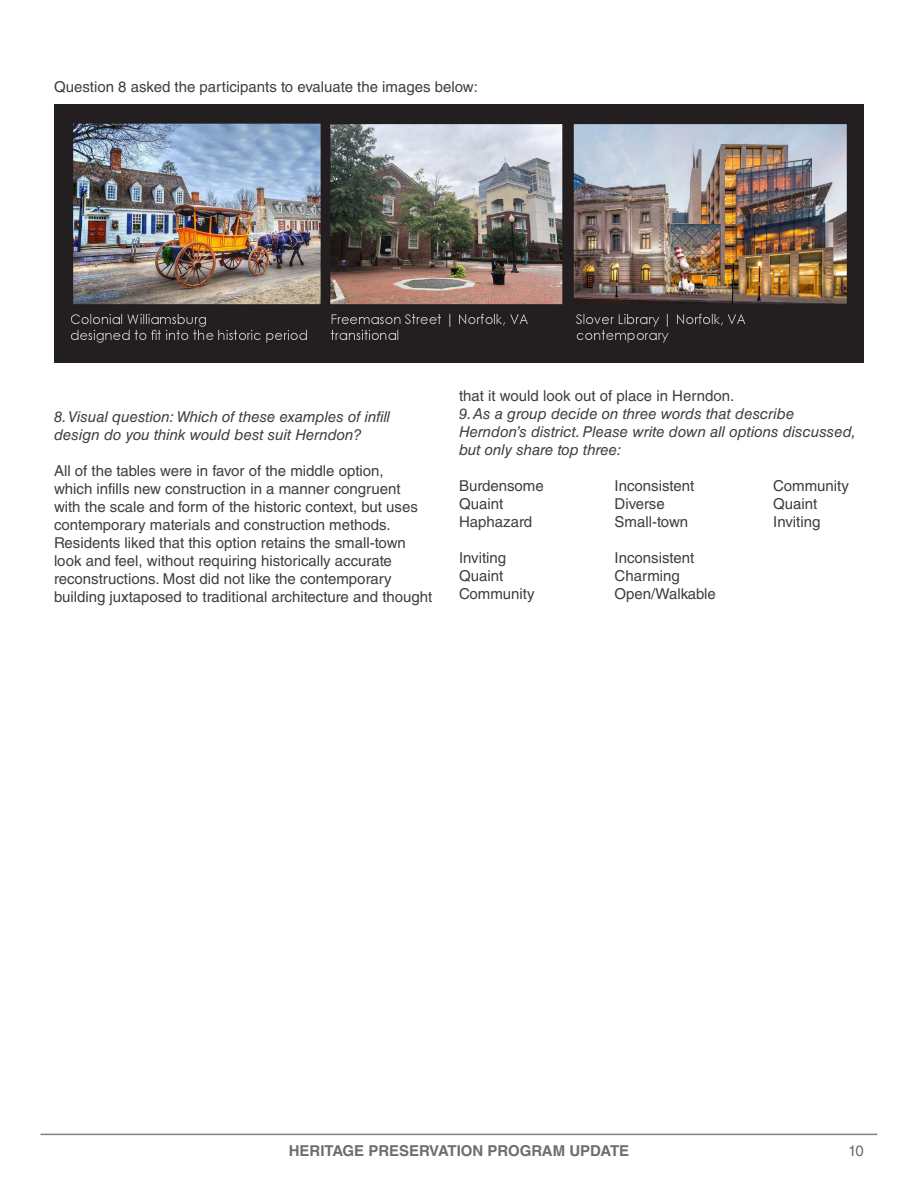
<style>
.page{position:relative;width:918px;height:1188px;background:#fff}
.page>*{position:absolute;margin:0;border:0;box-sizing:border-box;transform-origin:0 0}
.t1{font:15px/18px "Helvetica LT Std";color:#3e3e3f}
.t2{font:italic 15px/18px "Helvetica LT Std";color:#3e3e3f}
.t3{font:700 15px "Helvetica LT Std";color:#6c6d70}
.t4{font:15px "Helvetica LT Std";color:#6c6d70}
</style>
<div class="page">
<hr style="left:40px;top:1134px;width:838px;height:1px;background:#808285">
<img style="left:54px;top:105px;width:810px;height:258px">
<p class="t1" style="left:54px;top:77px;width:425px">Question 8 asked the participants to evaluate the images below:</p>
<p class="t2" style="left:54px;top:408px;width:338px">8. Visual question: Which of these examples of infill design do you think would best suit Herndon?</p>
<p class="t1" style="left:54px;top:462px;width:380px">All of the tables were in favor of the middle option,<br>which infills new construction in a manner congruent<br>with the scale and form of the historic context, but uses contemporary materials and construction methods.<br>Residents liked that this option retains the small-town look and feel, without requiring historically accurate reconstructions. Most did not like the contemporary building juxtaposed to traditional architecture and thought</p>
<p class="t1" style="left:459px;top:386px;width:277px">that it would look out of place in Herndon.</p>
<p class="t2" style="left:459px;top:404px;width:399px">9. As a group decide on three words that describe<br>Herndon’s district. Please write down all options discussed, but only share top three:</p>
<p class="t1" style="left:459px;top:477px;width:86px">Burdensome</p>
<p class="t1" style="left:459px;top:495px;width:46px">Quaint</p>
<p class="t1" style="left:459px;top:513px;width:75px">Haphazard</p>
<p class="t1" style="left:459px;top:549px;width:49px">Inviting</p>
<p class="t1" style="left:459px;top:567px;width:46px">Quaint</p>
<p class="t1" style="left:459px;top:585px;width:77px">Community</p>
<p class="t1" style="left:615px;top:477px;width:81px">Inconsistent</p>
<p class="t1" style="left:615px;top:495px;width:52px">Diverse</p>
<p class="t1" style="left:615px;top:513px;width:75px">Small-town</p>
<p class="t1" style="left:615px;top:549px;width:81px">Inconsistent</p>
<p class="t1" style="left:615px;top:567px;width:67px">Charming</p>
<p class="t1" style="left:615px;top:585px;width:103px">Open/Walkable</p>
<p class="t1" style="left:773px;top:477px;width:77px">Community</p>
<p class="t1" style="left:773px;top:495px;width:46px">Quaint</p>
<p class="t1" style="left:773px;top:513px;width:49px">Inviting</p>
<p class="t3" style="left:289px;top:1142px;width:342px">HERITAGE PRESERVATION PROGRAM UPDATE</p>
<p class="t4" style="left:848px;top:1142px;width:17px">10</p>
</div>
